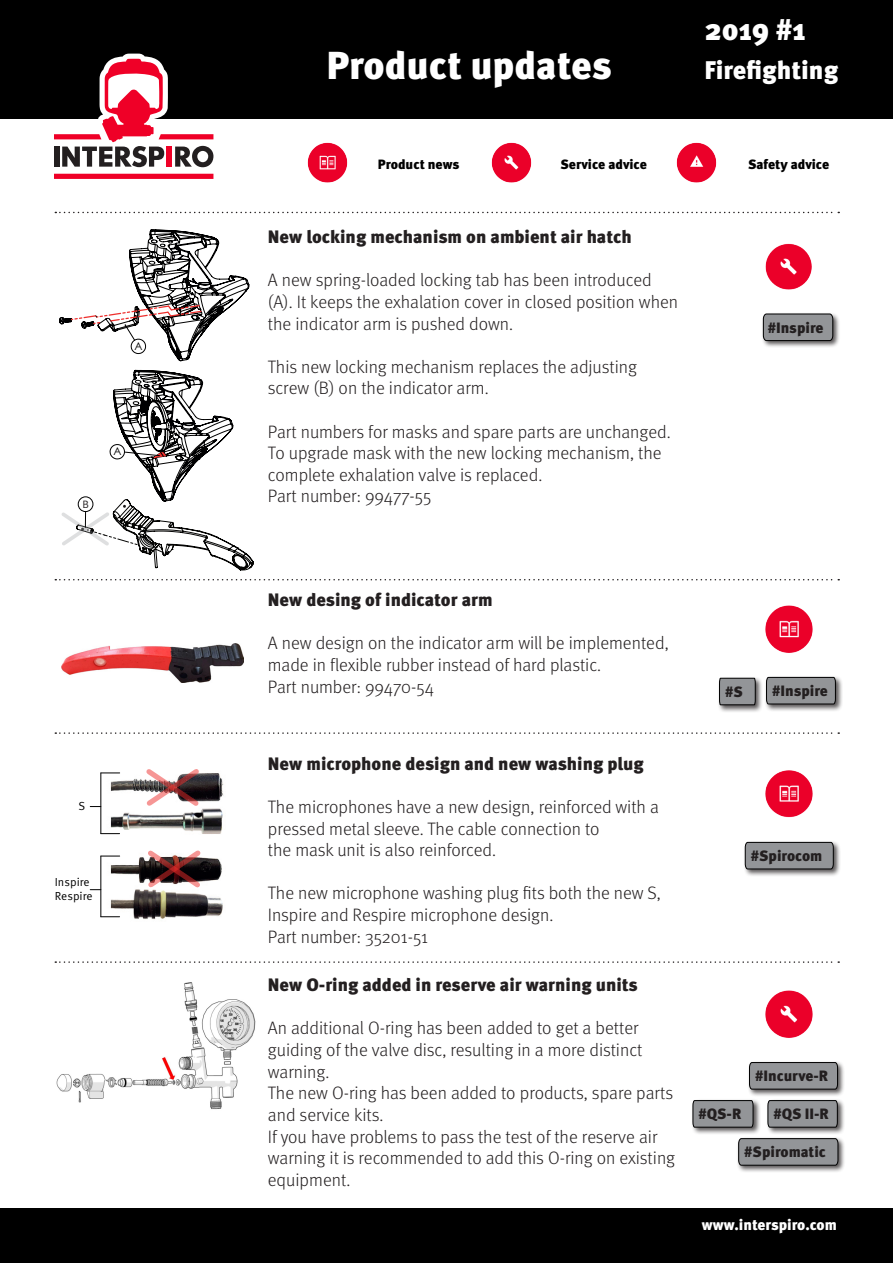
<style>
.page{position:relative;width:893px;height:1263px;background:#fff}
.page>*{position:absolute;margin:0;border:0;box-sizing:border-box;transform-origin:0 0}
.t1{font:900 39px "Meta Pro";color:#fff}
.t2{font:900 30px "Meta Pro";color:#fff}
.t3{font:900 25.5px "Meta Pro";color:#fff}
.t4{font:300 18px/21.6px "Meta Pro";color:#231f20}
.t5{font:900 18px "Meta Pro";color:#231f20}
.t6{font:900 15px "Meta Pro";letter-spacing:-.005em;color:#231f20}
.t7{font:900 15px "Meta Pro";color:#fff}
.t8{font:900 13.5px "Meta Pro";color:#000}
.t9{font:11.7px/14px "Meta Pro Norm";color:#000001}
.t10{font:10.8px "Century Gothic";color:#000001}
.t11{font:10.65px "Meta Pro Norm";color:#231f20}
</style>
<div class="page">
<div style="left:0;top:0;width:893px;height:119px;background:#000"></div>
<svg style="left:54px;top:54px;width:159px;height:125px"></svg>
<svg style="left:59px;top:229px;width:195px;height:342px"></svg>
<img style="left:62px;top:643px;width:181px;height:40px">
<img style="left:89px;top:772px;width:135px;height:148px">
<svg style="left:146px;top:769px;width:53px;height:37px"></svg>
<svg style="left:148px;top:850px;width:52px;height:37px"></svg>
<svg style="left:102px;top:773px;width:18px;height:1px"></svg>
<svg style="left:102px;top:833px;width:18px;height:1px"></svg>
<hr style="left:101px;top:773px;width:1px;height:61px;background:#000001">
<svg style="left:102px;top:856px;width:18px;height:1px"></svg>
<svg style="left:102px;top:916px;width:18px;height:1px"></svg>
<hr style="left:101px;top:856px;width:1px;height:61px;background:#000001">
<svg style="left:55px;top:732px;width:784px;height:2px"></svg>
<svg style="left:55px;top:579px;width:784px;height:1px"></svg>
<div style="left:0;top:1209px;width:893px;height:54px;background:#000"></div>
<img style="left:765px;top:605px;width:48px;height:48px">
<img style="left:765px;top:770px;width:48px;height:48px">
<img style="left:307px;top:142px;width:41px;height:41px">
<img style="left:491px;top:142px;width:41px;height:41px">
<img style="left:676px;top:142px;width:41px;height:41px">
<div style="left:761px;top:312px;width:80px;height:37px;background:#231f20;opacity:.75"></div>
<svg style="left:763px;top:313px;width:70px;height:28px;background:#88898c"></svg>
<svg style="left:55px;top:212px;width:784px;height:1px"></svg>
<div style="left:764px;top:675px;width:79px;height:37px;background:#231f20;opacity:.75"></div>
<svg style="left:766px;top:677px;width:70px;height:28px;background:#848689"></svg>
<img style="left:765px;top:243px;width:47px;height:47px">
<div style="left:743px;top:840px;width:98px;height:37px;background:#231f20;opacity:.75"></div>
<svg style="left:744px;top:842px;width:90px;height:28px;background:#86888b"></svg>
<svg style="left:55px;top:961px;width:784px;height:2px"></svg>
<div style="left:717px;top:676px;width:46px;height:37px;background:#231f20;opacity:.75"></div>
<svg style="left:719px;top:677px;width:37px;height:28px"></svg>
<img style="left:56px;top:982px;width:200px;height:128px">
<img style="left:765px;top:990px;width:48px;height:48px">
<div style="left:747px;top:1060px;width:99px;height:37px;background:#231f20;opacity:.75"></div>
<svg style="left:749px;top:1062px;width:89px;height:28px;background:#85878a"></svg>
<div style="left:691px;top:1098px;width:70px;height:37px;background:#231f20;opacity:.75"></div>
<svg style="left:692px;top:1100px;width:62px;height:28px;background:#858689"></svg>
<div style="left:737px;top:1136px;width:109px;height:37px;background:#231f20;opacity:.75"></div>
<svg style="left:738px;top:1138px;width:101px;height:28px;background:#86888a"></svg>
<div style="left:766px;top:1098px;width:79px;height:37px;background:#231f20;opacity:.75"></div>
<svg style="left:767px;top:1100px;width:71px;height:28px;background:#858789"></svg>
<p class="t10" style="left:135px;top:338px;width:10px">A</p>
<p class="t11" style="left:82px;top:496px;width:8px">B</p>
<p class="t10" style="left:114px;top:444px;width:10px">A</p>
<p class="t9" style="left:79px;top:798px;width:8px">S</p>
<p class="t9" style="left:55px;top:874px;width:39px">Inspire<br>Respire</p>
<p class="t2" style="left:704px;top:6px;width:103px">2019 #1</p>
<p class="t1" style="left:326px;top:35px;width:287px">Product updates</p>
<p class="t3" style="left:704px;top:50px;width:135px">Firefighting</p>
<p class="t8" style="left:378px;top:153px;width:83px">Product news</p>
<p class="t8" style="left:560px;top:153px;width:88px">Service advice</p>
<p class="t8" style="left:748px;top:153px;width:83px">Safety advice</p>
<p class="t5" style="left:268px;top:223px;width:365px">New locking mechanism on ambient air hatch</p>
<p class="t4" style="left:268px;top:268px;width:412px">A new spring-loaded locking tab has been introduced (A). It keeps the exhalation cover in closed position when the indicator arm is pushed down.</p>
<p class="t4" style="left:268px;top:355px;width:371px">This new locking mechanism replaces the adjusting screw (B) on the indicator arm.</p>
<p class="t4" style="left:268px;top:420px;width:404px">Part numbers for masks and spare parts are unchanged.<br>To upgrade mask with the new locking mechanism, the complete exhalation valve is replaced.</p>
<p class="t4" style="left:268px;top:484px;width:165px">Part number: 99477-55</p>
<p class="t6" style="left:768px;top:316px;width:57px">#Inspire</p>
<p class="t5" style="left:268px;top:586px;width:226px">New desing of indicator arm</p>
<p class="t4" style="left:268px;top:631px;width:402px">A new design on the indicator arm will be implemented, made in flexible rubber instead of hard plastic.</p>
<p class="t4" style="left:268px;top:675px;width:168px">Part number: 99470-54</p>
<p class="t5" style="left:268px;top:749px;width:377px">New microphone design and new washing plug</p>
<p class="t4" style="left:268px;top:795px;width:393px">The microphones have a new design, reinforced with a pressed metal sleeve. The cable connection to</p>
<p class="t4" style="left:268px;top:838px;width:230px">the mask unit is also reinforced.</p>
<p class="t4" style="left:268px;top:881px;width:394px">The new microphone washing plug fits both the new S,<br>Inspire and Respire microphone design.</p>
<p class="t4" style="left:268px;top:925px;width:162px">Part number: 35201-51</p>
<p class="t5" style="left:268px;top:971px;width:372px">New O-ring added in reserve air warning units</p>
<p class="t4" style="left:268px;top:1016px;width:376px">An additional O-ring has been added to get a better guiding of the valve disc, resulting in a more distinct warning.</p>
<p class="t4" style="left:268px;top:1081px;width:407px">The new O-ring has been added to products, spare parts and service kits.</p>
<p class="t4" style="left:268px;top:1124px;width:409px">If you have problems to pass the test of the reserve air warning it is recommended to add this O-ring on existing equipment.</p>
<p class="t6" style="left:725px;top:679px;width:19px">#S</p>
<p class="t6" style="left:772px;top:679px;width:57px">#Inspire</p>
<p class="t6" style="left:751px;top:844px;width:73px">#Spirocom</p>
<p class="t6" style="left:699px;top:1102px;width:44px">#QS-R</p>
<p class="t6" style="left:755px;top:1064px;width:74px">#Incurve-R</p>
<p class="t6" style="left:773px;top:1102px;width:57px">#QS II-R</p>
<p class="t6" style="left:744px;top:1140px;width:83px">#Spiromatic</p>
<p class="t7" style="left:702px;top:1213px;width:137px">www.interspiro.com</p>
</div>
